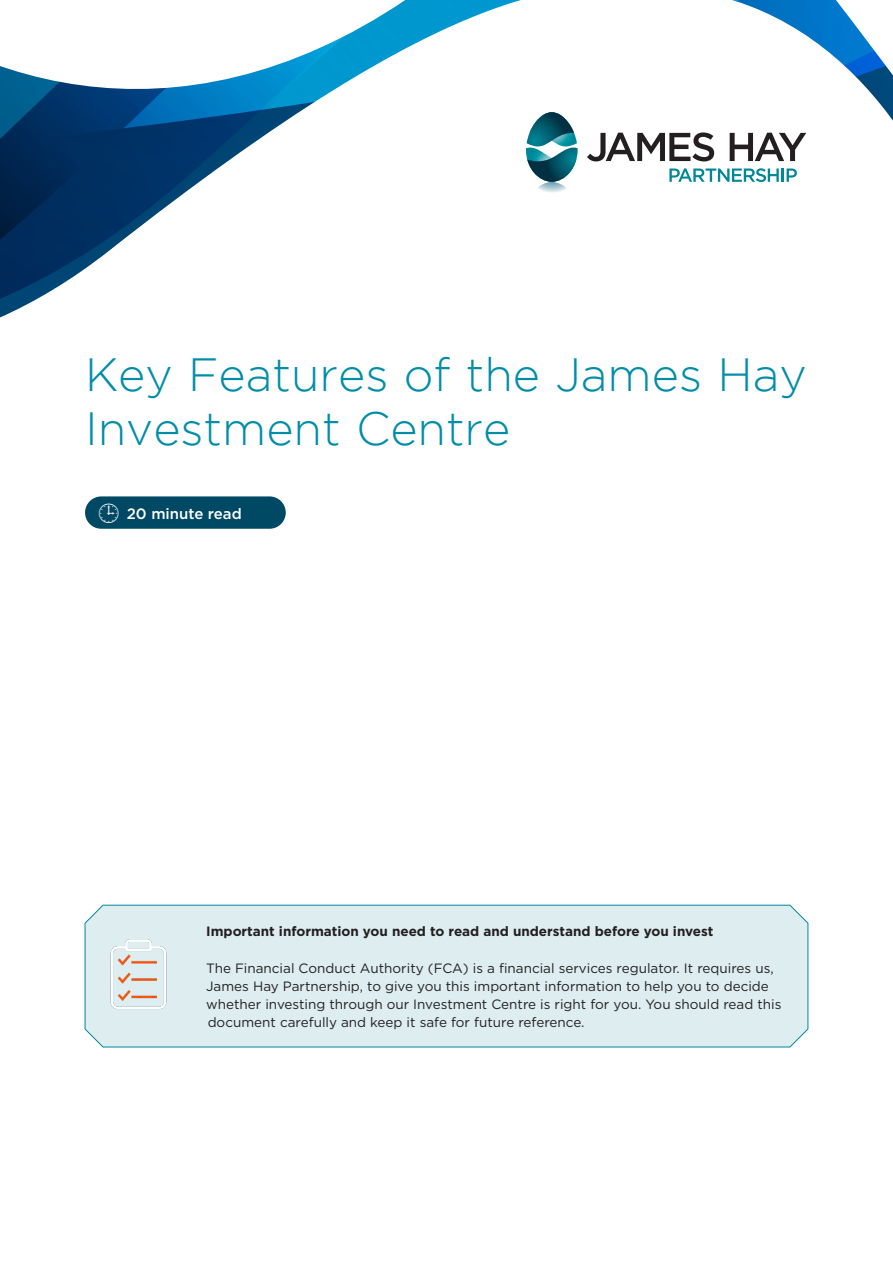
<style>
.page{position:relative;width:893px;height:1263px;background:#fff}
.page>*{position:absolute;margin:0;border:0;box-sizing:border-box;transform-origin:0 0}
.t1{font:300 46.5px/54px "Gotham";color:#008da8}
.t2{font:500 15px "Gotham";color:#fff}
.t3{font:13.5px/18px "Gotham";color:#231f20}
.t4{font:700 13.5px "Gotham";color:#231f20}
</style>
<div class="page">
<svg style="left:0;top:271px;width:82px;height:47px"></svg>
<svg style="left:0;top:115px;width:893px;height:156px"></svg>
<svg style="left:0;top:0;width:893px;height:115px"></svg>
<div style="left:84px;top:904px;width:725px;height:144px;background:#ddedf0"></div>
<img style="left:101px;top:936px;width:76px;height:82px">
<div style="left:85px;top:496px;width:201px;height:33px;background:#004964;border-radius:16px"></div>
<h1 class="t1" style="left:85px;top:347px;width:723px">Key Features of the James Hay<br>Investment Centre</h1>
<p class="t2" style="left:127px;top:503px;width:117px">20 minute read</p>
<p class="t4" style="left:206px;top:923px;width:509px">Important information you need to read and understand before you invest</p>
<p class="t3" style="left:206px;top:958px;width:577px">The Financial Conduct Authority (FCA) is a financial services regulator. It requires us, James Hay Partnership, to give you this important information to help you to decide whether investing through our Investment Centre is right for you. You should read this document carefully and keep it safe for future reference.</p>
</div>
